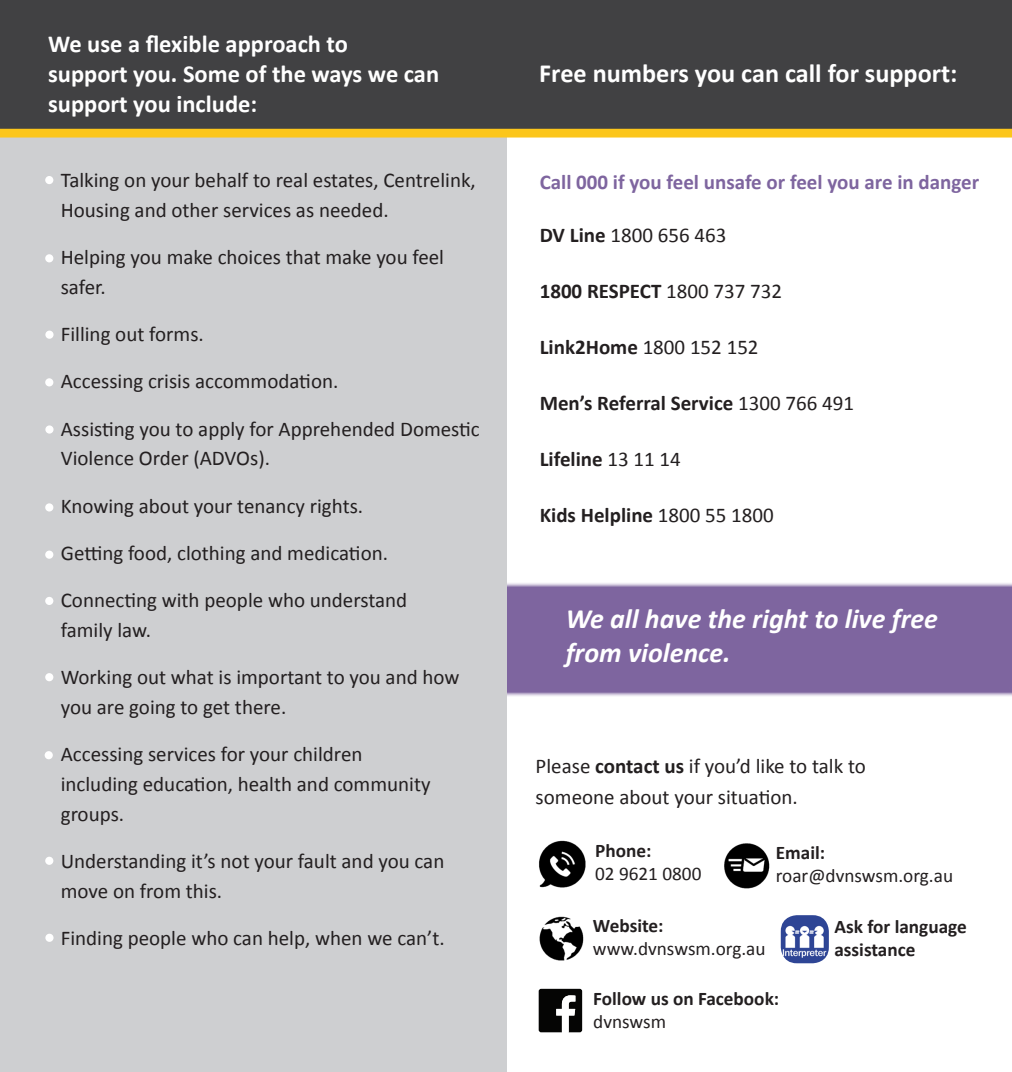
<style>
.page{position:relative;width:1012px;height:1072px;background:#fff}
.page>*{position:absolute;margin:0;border:0;box-sizing:border-box;transform-origin:0 0}
.t1{font:italic 700 28px/33.6px "Calibri";color:#fff}
.t2{font:700 26.25px "Calibri";color:#fff}
.t3{font:700 24.5px/29.8px "Calibri";color:#fff}
.t4{font:21px/29.8px "Calibri";color:#231f20}
.t5{font:700 21px "Calibri";color:#231f20}
.t6{font:700 21px "Calibri";color:#7e659f}
.t7{font:700 19.25px/23.1px "Calibri";color:#231f20}
.t8{font:19.25px "Calibri";color:#231f20}
.s1{font-weight:700}
.s2{font-weight:400}
</style>
<div class="page">
<div style="left:507px;top:582px;width:505px;height:114px;background:#7e659f"></div>
<img style="left:539px;top:840px;width:47px;height:48px">
<img style="left:724px;top:843px;width:46px;height:46px">
<div style="left:0;top:15px;width:507px;height:1056px;background:#cecfd1"></div>
<div style="left:0;top:0;width:1012px;height:136px;background:#414143"></div>
<div style="left:45px;top:176px;width:8px;height:8px;background:#fff;border-radius:50%"></div>
<div style="left:45px;top:254px;width:8px;height:8px;background:#fff;border-radius:50%"></div>
<div style="left:45px;top:378px;width:8px;height:8px;background:#fff;border-radius:50%"></div>
<div style="left:45px;top:503px;width:8px;height:8px;background:#fff;border-radius:50%"></div>
<div style="left:45px;top:550px;width:8px;height:8px;background:#fff;border-radius:50%"></div>
<div style="left:45px;top:597px;width:8px;height:8px;background:#fff;border-radius:50%"></div>
<div style="left:45px;top:673px;width:8px;height:8px;background:#fff;border-radius:50%"></div>
<div style="left:45px;top:856px;width:8px;height:8px;background:#fff;border-radius:50%"></div>
<div style="left:45px;top:425px;width:9px;height:8px;background:#fff;border-radius:50%"></div>
<div style="left:0;top:129px;width:1012px;height:8px;background:#fcc61b"></div>
<img style="left:781px;top:915px;width:48px;height:48px">
<div style="left:45px;top:330px;width:9px;height:9px;background:#fff;border-radius:50%"></div>
<div style="left:45px;top:751px;width:8px;height:8px;background:#fff;border-radius:50%"></div>
<div style="left:45px;top:933px;width:9px;height:8px;background:#fff;border-radius:50%"></div>
<img style="left:539px;top:916px;width:45px;height:45px">
<svg style="left:539px;top:988px;width:43px;height:44px"></svg>
<p class="t3" style="left:48px;top:29px;width:393px">We use a flexible approach to<br>support you. Some of the ways we can support you include:</p>
<p class="t4" style="left:61px;top:165px;width:417px">Talking on your behalf to real estates, Centrelink,<br>Housing and other services as needed.</p>
<p class="t4" style="left:61px;top:242px;width:385px">Helping you make choices that make you feel safer.</p>
<p class="t4" style="left:61px;top:319px;width:145px">Filling out forms.</p>
<p class="t4" style="left:61px;top:366px;width:279px">Accessing crisis accommodation.</p>
<p class="t4" style="left:61px;top:414px;width:421px">Assisting you to apply for Apprehended Domestic<br>Violence Order (ADVOs).</p>
<p class="t4" style="left:61px;top:491px;width:304px">Knowing about your tenancy rights.</p>
<p class="t4" style="left:61px;top:538px;width:329px">Getting food, clothing and medication.</p>
<p class="t4" style="left:61px;top:585px;width:348px">Connecting with people who understand family law.</p>
<p class="t4" style="left:61px;top:662px;width:400px">Working out what is important to you and how you are going to get there.</p>
<p class="t4" style="left:61px;top:739px;width:371px">Accessing services for your children including education, health and community groups.</p>
<p class="t4" style="left:61px;top:846px;width:385px">Understanding it’s not your fault and you can move on from this.</p>
<p class="t4" style="left:61px;top:923px;width:386px">Finding people who can help, when we can’t.</p>
<p class="t2" style="left:539px;top:56px;width:420px">Free numbers you can call for support:</p>
<p class="t6" style="left:540px;top:168px;width:441px">Call 000 if you feel unsafe or feel you are in danger</p>
<p class="t4" style="left:540px;top:220px;width:188px"><span class="s1">DV Line</span> 1800 656 463</p>
<p class="t5" style="left:540px;top:277px;width:244px">1800 RESPECT <span class="s2">1800 737 732</span></p>
<p class="t4" style="left:540px;top:332px;width:220px"><span class="s1">Link2Home</span> 1800 152 152</p>
<p class="t5" style="left:540px;top:389px;width:316px">Men’s Referral Service <span class="s2">1300 766 491</span></p>
<p class="t5" style="left:540px;top:445px;width:143px">Lifeline <span class="s2">13 11 14</span></p>
<p class="t5" style="left:540px;top:501px;width:236px">Kids Helpline <span class="s2">1800 55 1800</span></p>
<p class="t1" style="left:566px;top:602px;width:374px">We all have the right to live free from violence.</p>
<p class="t4" style="left:536px;top:750px;width:332px;line-height:31.5px">Please <span class="s1">contact us</span> if you’d like to talk to someone about your situation.</p>
<p class="t7" style="left:595px;top:839px;width:58px">Phone:</p>
<p class="t8" style="left:595px;top:861px;width:108px">02 9621 0800</p>
<p class="t7" style="left:776px;top:840px;width:51px">Email:</p>
<p class="t8" style="left:776px;top:863px;width:179px">roar@dvnswsm.org.au</p>
<p class="t7" style="left:593px;top:914px;width:72px">Website:</p>
<p class="t8" style="left:593px;top:936px;width:174px">www.dvnswsm.org.au</p>
<p class="t7" style="left:593px;top:987px;width:187px">Follow us on Facebook: <span class="s2">dvnswsm</span></p>
<p class="t7" style="left:834px;top:914px;width:134px">Ask for language assistance</p>
</div>
